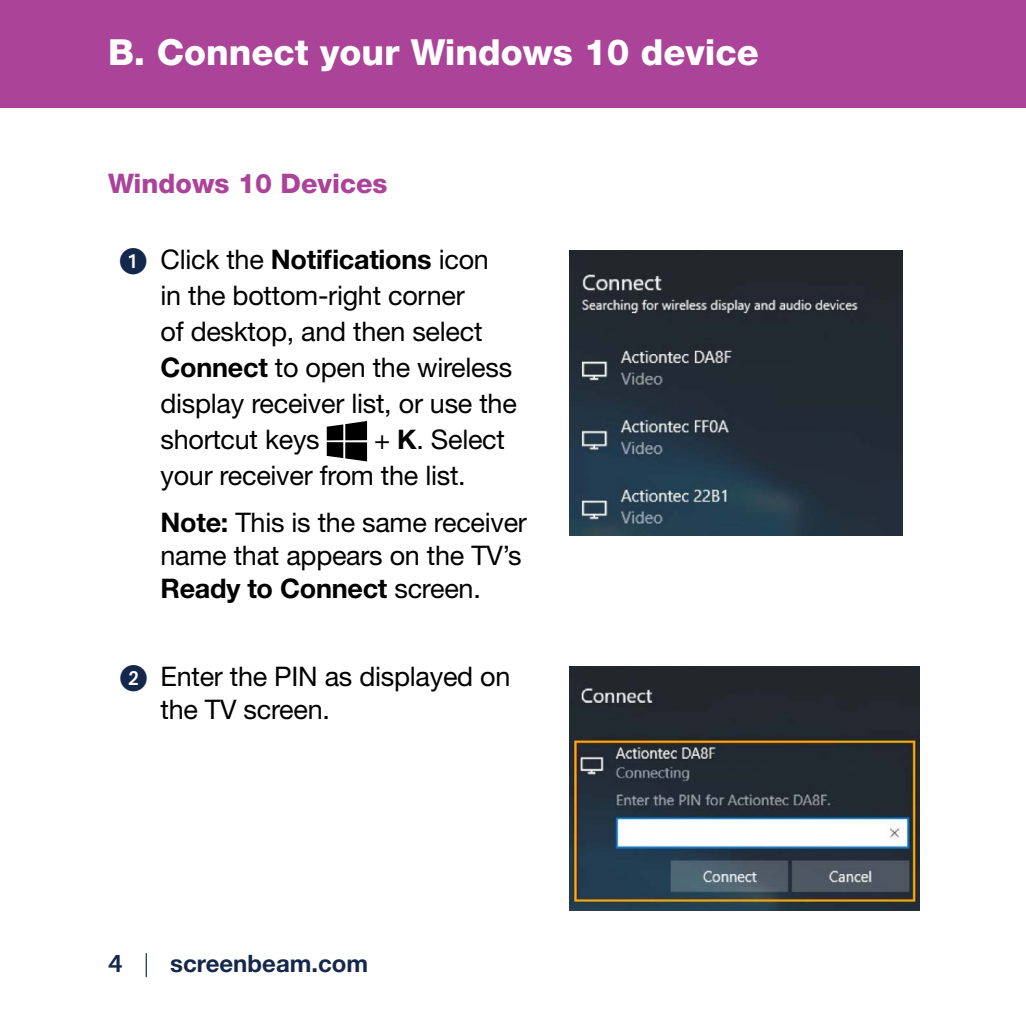
<style>
.page{position:relative;width:1026px;height:1026px;background:#fff}
.page>*{position:absolute;margin:0;border:0;box-sizing:border-box;transform-origin:0 0}
.t1{font:800 36px "Helvetica Neue LT Std";color:#fff}
.t2{font:27px/36px "Helvetica Neue LT Std";letter-spacing:-.01em;color:#000}
.t3{font:800 27px "Helvetica Neue LT Std";color:#ab4399}
.t4{font:700 24px "Helvetica Neue LT Std";color:#13284b}
.s1{font-family:"European Pi One";color:#13284b}
.s2{font-weight:700}
.s3{font-family:"Museo Slab 700";font-weight:400}
.s4{font-weight:300}
</style>
<div class="page">
<svg style="left:327px;top:421px;width:40px;height:40px"></svg>
<img style="left:569px;top:250px;width:333px;height:285px">
<img style="left:569px;top:667px;width:350px;height:243px">
<div style="left:0;top:0;width:1026px;height:108px;background:#ab4399"></div>
<h1 class="t1" style="left:108px;top:31px;width:652px">B. Connect your Windows 10 device</h1>
<p class="t3" style="left:108px;top:168px;width:281px">Windows 10 Devices</p>
<p class="t2" style="left:160px;top:242px;width:358px;text-indent:-41px"><span class="s1">1.</span> Click the <span class="s2">Notifications</span> icon<br>in the bottom-right corner<br>of desktop, and then select<br><span class="s2">Connect</span> to open the wireless display receiver list, or use the shortcut keys</p>
<p class="t2" style="left:160px;top:422px;width:346px;text-indent:214px">+ <span class="s2">K</span>. Select your receiver from the list.</p>
<p class="t2" style="left:160px;top:506px;width:368px;line-height:33px"><span class="s2">Note:</span> This is the same receiver name that appears on the TV’s<br><span class="s2">Ready to Connect</span> screen.</p>
<p class="t2" style="left:160px;top:660px;width:352px;line-height:33px;text-indent:-40px"><span class="s1">2.</span> Enter the PIN as displayed on the TV screen.</p>
<p class="t4" style="left:108px;top:949px;width:262px"><span class="s3">4</span> <span class="s4">|</span> screenbeam.com</p>
</div>
